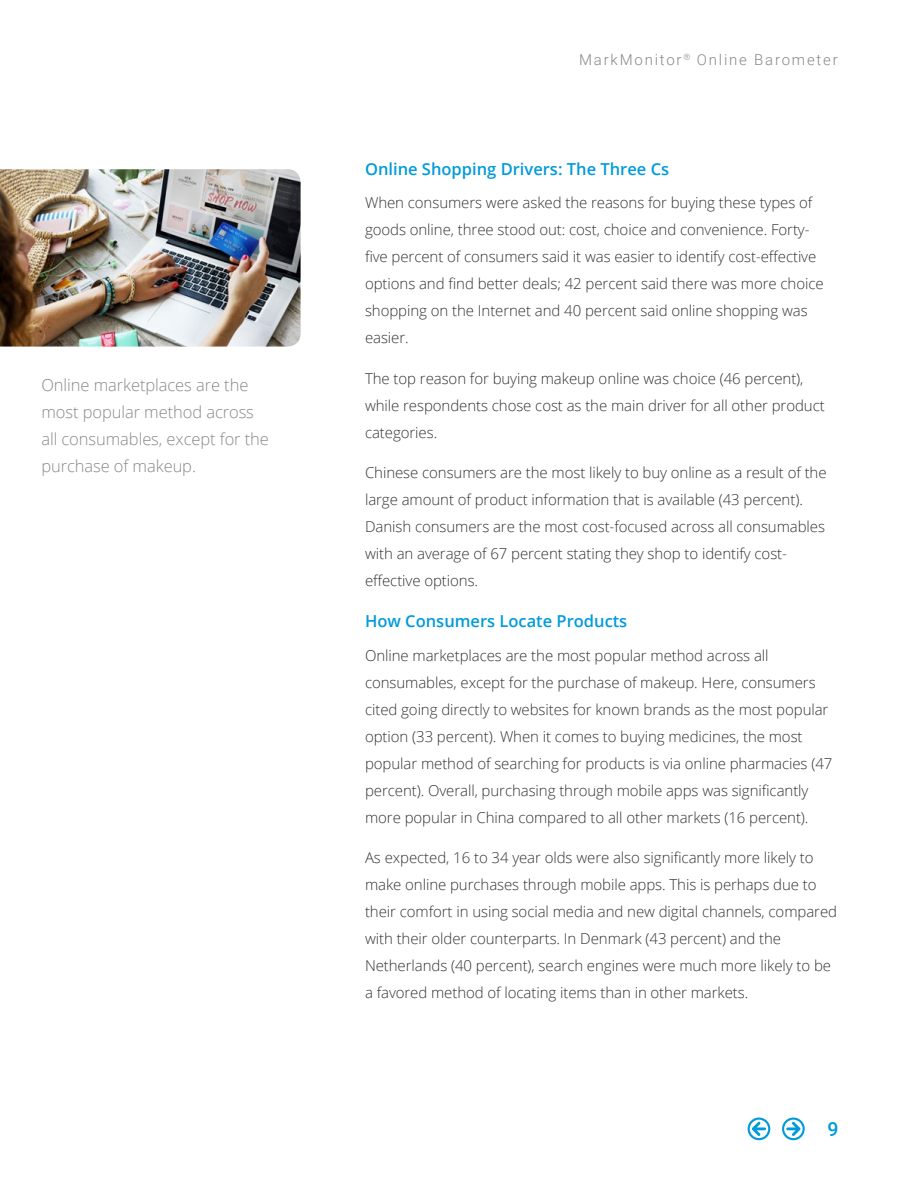
<style>
.page{position:relative;width:918px;height:1188px;background:#fff}
.page>*{position:absolute;margin:0;border:0;box-sizing:border-box;transform-origin:0 0}
.t1{font:500 19.5px "Roboto";color:#009bda}
.t2{font:300 16.5px/27px "Open Sans";letter-spacing:-.005em;color:#86888a}
.t3{font:600 16.5px "Open Sans";color:#009bda}
.t4{font:300 15px/27px "Open Sans";letter-spacing:-.005em;color:#333}
.t5{font:300 15px "Roboto";letter-spacing:.12em;color:#86888a}
</style>
<div class="page">
<svg style="left:782px;top:1118px;width:23px;height:22px"></svg>
<svg style="left:748px;top:1118px;width:22px;height:22px"></svg>
<img style="left:0;top:169px;width:301px;height:178px">
<p class="t2" style="left:41px;top:371px;width:229px">Online marketplaces are the most popular method across all consumables, except for the purchase of makeup.</p>
<p class="t5" style="left:579px;top:49px;width:260px">MarkMonitor<sup>®</sup> Online Barometer</p>
<p class="t3" style="left:365px;top:157px;width:306px">Online Shopping Drivers: The Three Cs</p>
<p class="t4" style="left:365px;top:189px;width:460px">When consumers were asked the reasons for buying these types of goods online, three stood out: cost, choice and convenience. Forty&shy;five percent of consumers said it was easier to identify cost-effective options and find better deals; 42 percent said there was more choice shopping on the Internet and 40 percent said online shopping was easier.</p>
<p class="t4" style="left:365px;top:365px;width:461px">The top reason for buying makeup online was choice (46 percent), while respondents chose cost as the main driver for all other product categories.</p>
<p class="t4" style="left:365px;top:459px;width:463px">Chinese consumers are the most likely to buy online as a result of the large amount of product information that is available (43 percent).<br>Danish consumers are the most cost-focused across all consumables with an average of 67 percent stating they shop to identify cost&shy;effective options.</p>
<p class="t3" style="left:365px;top:610px;width:264px">How Consumers Locate Products</p>
<p class="t4" style="left:365px;top:641px;width:469px">Online marketplaces are the most popular method across all consumables, except for the purchase of makeup. Here, consumers cited going directly to websites for known brands as the most popular option (33 percent). When it comes to buying medicines, the most popular method of searching for products is via online pharmacies (47 percent). Overall, purchasing through mobile apps was significantly more popular in China compared to all other markets (16 percent).</p>
<p class="t4" style="left:365px;top:844px;width:474px">As expected, 16 to 34 year olds were also significantly more likely to make online purchases through mobile apps. This is perhaps due to their comfort in using social media and new digital channels, compared with their older counterparts. In Denmark (43 percent) and the Netherlands (40 percent), search engines were much more likely to be a favored method of locating items than in other markets.</p>
<h1 class="t1" style="left:827px;top:1115px;width:13px">9</h1>
</div>
